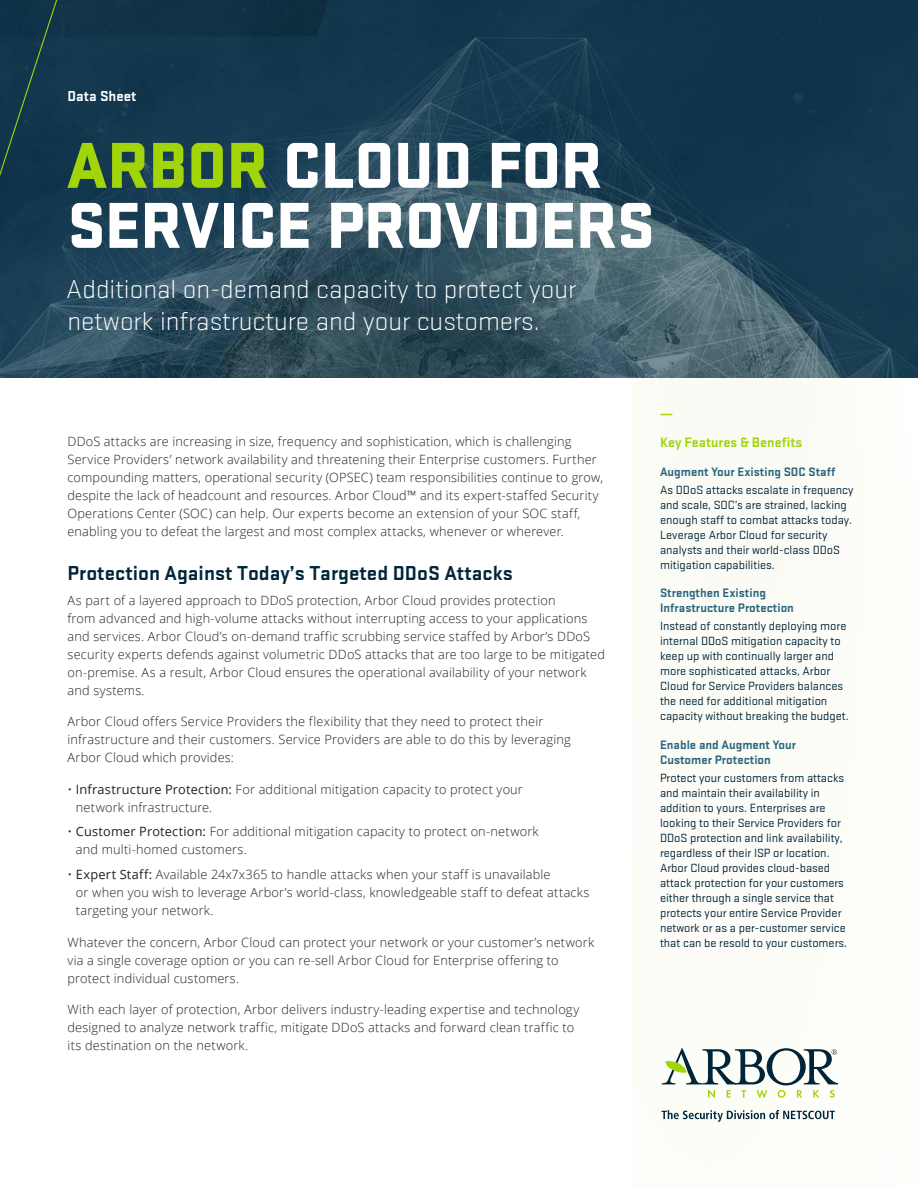
<style>
.page{position:relative;width:918px;height:1188px;background:#fff}
.page>*{position:absolute;margin:0;border:0;box-sizing:border-box;transform-origin:0 0}
.Title{font:900 67.5px/60px "Stratum 1";letter-spacing:-.01em;color:#fff}
.Title-2{font:300 27px/31.5px "Stratum 1";color:#fff}
.B{font:700 21px "Stratum 1";color:#002539}
.Document_Category{font:700 15px "Stratum 1";color:#fff}
.t1{font:700 14.25px "Stratum 1";color:#a2d40a}
.Body{font:300 12.75px/18px "Open Sans";letter-spacing:.015em;color:#231f20}
.Stratum_sidebar_blu{font:700 12.75px/15px "Stratum 1";color:#29657e}
.dividing_line{font:700 12.75px "Open Sans";color:#a2d40a}
.sidebar_stratum{font:12.3px/15px "Stratum 1";color:#002539}
.s1{color:#a2d40a}
.s2{font-weight:400}
</style>
<div class="page">
<div style="left:632px;top:0;width:286px;height:1188px;background:#fdfcf8"></div>
<img style="left:0;top:0;width:918px;height:378px">
<div style="left:0;top:0;width:68px;height:262px;background:#11364c"></div>
<svg style="left:662px;top:1048px;width:176px;height:50px"></svg>
<svg style="left:662px;top:1110px;width:173px;height:12px"></svg>
<p class="Document_Category" style="left:67px;top:86px;width:71px">Data Sheet</p>
<p class="Title" style="left:66px;top:131px;width:590px"><span class="s1">ARBOR</span> CLOUD FOR<br>SERVICE PROVIDERS</p>
<p class="Title-2" style="left:66px;top:273px;width:512px">Additional on-demand capacity to protect your network infrastructure and your customers.</p>
<p class="Body" style="left:68px;top:432px;width:537px">DDoS attacks are increasing in size, frequency and sophistication, which is challenging Service Providers’ network availability and threatening their Enterprise customers. Further compounding matters, operational security (OPSEC) team responsibilities continue to grow, despite the lack of headcount and resources. Arbor Cloud™ and its expert-staffed Security Operations Center (SOC) can help. Our experts become an extension of your SOC staff, enabling you to defeat the largest and most complex attacks, whenever or wherever.</p>
<p class="B" style="left:68px;top:558px;width:447px">Protection Against Today’s Targeted DDoS Attacks</p>
<p class="Body" style="left:68px;top:591px;width:539px">As part of a layered approach to DDoS protection, Arbor Cloud provides protection<br>from advanced and high-volume attacks without interrupting access to your applications and services. Arbor Cloud’s on-demand traffic scrubbing service staffed by Arbor’s DDoS security experts defends against volumetric DDoS attacks that are too large to be mitigated on-premise. As a result, Arbor Cloud ensures the operational availability of your network and systems.</p>
<p class="Body" style="left:68px;top:712px;width:505px">Arbor Cloud offers Service Providers the flexibility that they need to protect their infrastructure and their customers. Service Providers are able to do this by leveraging<br>Arbor Cloud which provides:</p>
<p class="Body" style="left:76px;top:780px;width:448px;text-indent:-8px">• <span class="s2">Infrastructure Protection:</span> For additional mitigation capacity to protect your network infrastructure.</p>
<p class="Body" style="left:76px;top:822px;width:464px;text-indent:-8px">• <span class="s2">Customer Protection:</span> For additional mitigation capacity to protect on-network and multi-homed customers.</p>
<p class="Body" style="left:76px;top:865px;width:515px;text-indent:-8px">• <span class="s2">Expert Staff:</span> Available 24x7x365 to handle attacks when your staff is unavailable<br>or when you wish to leverage Arbor’s world-class, knowledgeable staff to defeat attacks targeting your network.</p>
<p class="Body" style="left:68px;top:933px;width:528px">Whatever the concern, Arbor Cloud can protect your network or your customer’s network via a single coverage option or you can re-sell Arbor Cloud for Enterprise offering to protect individual customers.</p>
<p class="Body" style="left:68px;top:1000px;width:513px">With each layer of protection, Arbor delivers industry-leading expertise and technology designed to analyze network traffic, mitigate DDoS attacks and forward clean traffic to its destination on the network.</p>
<p class="dividing_line" style="left:660px;top:404px;width:14px">—</p>
<h6 class="t1" style="left:660px;top:432px;width:144px">Key Features &amp; Benefits</h6>
<p class="Stratum_sidebar_blu" style="left:660px;top:463px;width:177px">Augment Your Existing SOC Staff</p>
<p class="sidebar_stratum" style="left:660px;top:481px;width:195px">As DDoS attacks escalate in frequency and scale, SOC’s are strained, lacking enough staff to combat attacks today.<br>Leverage Arbor Cloud for security analysts and their world-class DDoS mitigation capabilities.</p>
<p class="Stratum_sidebar_blu" style="left:660px;top:585px;width:135px">Strengthen Existing<br>Infrastructure Protection</p>
<p class="sidebar_stratum" style="left:660px;top:618px;width:190px">Instead of constantly deploying more internal DDoS mitigation capacity to keep up with continually larger and more sophisticated attacks, Arbor Cloud for Service Providers balances the need for additional mitigation capacity without breaking the budget.</p>
<p class="Stratum_sidebar_blu" style="left:660px;top:736px;width:138px">Enable and Augment Your<br>Customer Protection</p>
<p class="sidebar_stratum" style="left:660px;top:769px;width:189px">Protect your customers from attacks and maintain their availability in addition to yours. Enterprises are looking to their Service Providers for DDoS protection and link availability, regardless of their ISP or location.<br>Arbor Cloud provides cloud-based attack protection for your customers either through a single service that protects your entire Service Provider network or as a per-customer service that can be resold to your customers.</p>
</div>
